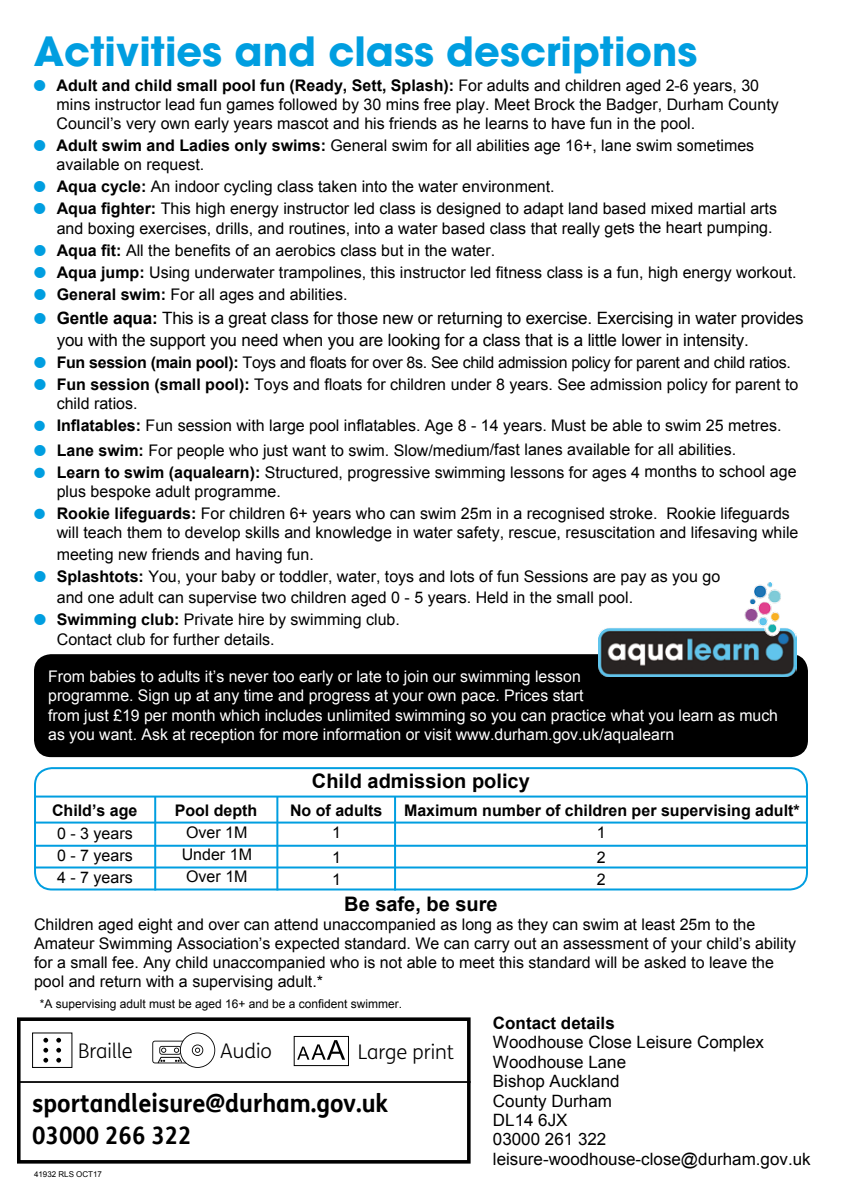
<style>
.page{position:relative;width:842px;height:1191px;background:#fff}
.page>*{position:absolute;margin:0;border:0;box-sizing:border-box;transform-origin:0 0}
.t1{font:700 40px "Avant Garde";color:#009ee0}
.t2{font:700 24.8px "FS Me";color:#000;scale:.95 1}
.t3{font:700 24px "FS Me";color:#000;scale:.95 1}
.t4{font:300 20.2px "FS Me";color:#000}
.t5{font:700 20px "Arial";color:#000}
.t6{font:17px/19.4px "Arial";letter-spacing:-.01em;color:#000}
.t7{font:700 17px "Arial";color:#000}
.t8{font:16px/22px "Arial";color:#000}
.t9{font:16px/19.2px "Arial";color:#fff}
.t10{font:16px/22px "Arial";letter-spacing:-.02em;color:#000}
.t11{font:700 16px "Arial";color:#000}
.t12{font:12px "Arial";color:#000}
.t13{font:8px "Arial";color:#000}
.s1{font-family:"Monotype Sorts";font-size:15px;color:#009ee0}
.s2{font-weight:700}
.s3{font-family:"Monotype Sorts";font-size:14px;color:#009ee0}
</style>
<div class="page">
<div style="left:17px;top:1017px;width:454px;height:146px;border:4px solid #000"></div>
<svg style="left:43px;top:1037px;width:5px;height:25px"></svg>
<svg style="left:56px;top:1037px;width:5px;height:25px"></svg>
<div style="left:294px;top:1036px;width:55px;height:30px;border:1px solid #000"></div>
<svg style="left:297px;top:1040px;width:48px;height:19px"></svg>
<svg style="left:152px;top:1040px;width:35px;height:24px"></svg>
<div style="left:180px;top:1033px;width:35px;height:34px;background:#fff;border-radius:50%"></div>
<div style="left:180px;top:1032px;width:35px;height:36px;border:2px solid #000;border-radius:50%"></div>
<div style="left:192px;top:1044px;width:11px;height:12px;border:2px solid #000;border-radius:50%"></div>
<svg style="left:195px;top:1047px;width:5px;height:5px"></svg>
<hr style="left:17px;top:1081px;width:454px;height:2px;background:#000">
<div style="left:34px;top:767px;width:774px;height:123px;border:2px solid #009ee0;border-radius:17px"></div>
<hr style="left:34px;top:795px;width:773px;height:2px;background:#009ee0">
<hr style="left:34px;top:821px;width:773px;height:2px;background:#009ee0">
<hr style="left:34px;top:844px;width:773px;height:2px;background:#009ee0">
<hr style="left:34px;top:866px;width:773px;height:2px;background:#009ee0">
<hr style="left:276px;top:797px;width:2px;height:93px;background:#009ee0">
<hr style="left:154px;top:797px;width:2px;height:93px;background:#009ee0">
<hr style="left:394px;top:797px;width:2px;height:93px;background:#009ee0">
<div style="left:34px;top:654px;width:774px;height:103px;background:#000;border-radius:17px"></div>
<img style="left:598px;top:583px;width:199px;height:94px">
<h1 class="t1" style="left:34px;top:25px;width:665px">Activities and class descriptions</h1>
<p class="t8" style="left:57px;top:76px;width:724px;line-height:19.2px;text-indent:-23px"><span class="s1">l</span> <span class="s2">Adult and child small pool fun (Ready, Sett, Splash):</span> For adults and children aged 2-6 years, 30 mins instructor lead fun games followed by 30 mins free play. Meet Brock the Badger, Durham County<br>Council’s very own early years mascot and his friends as he learns to have fun in the pool.</p>
<p class="t8" style="left:57px;top:136px;width:699px;line-height:19.4px;text-indent:-23px"><span class="s1">l</span> <span class="s2">Adult swim and Ladies only swims:</span> General swim for all abilities age 16+, lane swim sometimes available on request.</p>
<p class="t8" style="left:34px;top:176px;width:744px"><span class="s1">l</span> <span class="s2">Aqua cycle:</span> An indoor cycling class taken into the water environment.<br><span class="s1">l</span> <span class="s2">Aqua fighter:</span> This high energy instructor led class is designed to adapt land based mixed martial arts</p>
<p class="t8" style="left:34px;top:217px;width:764px;text-indent:23px">and boxing exercises, drills, and routines, into a water based class that really gets the heart pumping.<br><span class="s1">l</span> <span class="s2">Aqua fit:</span> All the benefits of an aerobics class but in the water.<br><span class="s1">l</span> <span class="s2">Aqua jump:</span> Using underwater trampolines, this instructor led fitness class is a fun, high energy workout. <span class="s1">l</span> <span class="s2">General swim:</span> For all ages and abilities.</p>
<p class="t6" style="left:57px;top:307px;width:748px;line-height:21.6px;text-indent:-23px"><span class="s1">l</span> <span class="s2">Gentle aqua:</span> This is a great class for those new or returning to exercise. Exercising in water provides you with the support you need when you are looking for a class that is a little lower in intensity.</p>
<p class="t10" style="left:34px;top:351px;width:766px"><span class="s1">l</span> <span class="s2">Fun session (main pool):</span> Toys and floats for over 8s. See child admission policy for parent and child ratios. <span class="s1">l</span> <span class="s2">Fun session (small pool):</span> Toys and floats for children under 8 years. See admission policy for parent to</p>
<p class="t8" style="left:34px;top:393px;width:749px;text-indent:23px">child ratios.<br><span class="s3">l</span> <span class="s2">Inflatables:</span> Fun session with large pool inflatables. Age 8 - 14 years. Must be able to swim 25 metres.</p>
<p class="t8" style="left:34px;top:439px;width:764px"><span class="s1">l</span> <span class="s2">Lane swim:</span> For people who just want to swim. Slow/medium/fast lanes available for all abilities.<br><span class="s3">l</span> <span class="s2">Learn to swim (aqualearn):</span> Structured, progressive swimming lessons for ages 4 months to school age</p>
<p class="t8" style="left:34px;top:480px;width:757px;text-indent:23px">plus bespoke adult programme.<br><span class="s3">l</span> <span class="s2">Rookie lifeguards:</span> For children 6+ years who can swim 25m in a recognised stroke. Rookie lifeguards</p>
<p class="t8" style="left:57px;top:521px;width:743px">will teach them to develop skills and knowledge in water safety, rescue, resuscitation and lifesaving while</p>
<p class="t8" style="left:57px;top:543px;width:259px">meeting new friends and having fun.</p>
<p class="t8" style="left:34px;top:565px;width:688px"><span class="s1">l</span> <span class="s2">Splashtots:</span> You, your baby or toddler, water, toys and lots of fun Sessions are pay as you go</p>
<p class="t8" style="left:57px;top:587px;width:578px">and one adult can supervise two children aged 0 - 5 years. Held in the small pool.</p>
<p class="t8" style="left:34px;top:609px;width:367px"><span class="s1">l</span> <span class="s2">Swimming club:</span> Private hire by swimming club.</p>
<p class="t8" style="left:57px;top:628px;width:219px">Contact club for further details.</p>
<p class="t9" style="left:48px;top:667px;width:731px">From babies to adults it’s never too early or late to join our swimming lesson<br>programme. Sign up at any time and progress at your own pace. Prices start<br>from just £19 per month which includes unlimited swimming so you can practice what you learn as much as you want. Ask at reception for more information or visit www.durham.gov.uk/aqualearn</p>
<p class="t5" style="left:312px;top:768px;width:219px">Child admission policy</p>
<p class="t11" style="left:52px;top:799px;width:87px">Child’s age</p>
<p class="t11" style="left:175px;top:799px;width:84px">Pool depth</p>
<p class="t11" style="left:290px;top:799px;width:94px">No of adults</p>
<p class="t8" style="left:57px;top:822px;width:77px;text-align:justify">0 - 3 years 0 - 7 years 4 - 7 years</p>
<p class="t8" style="left:182px;top:821px;width:72px">Over 1M<br>Under 1M<br>Over 1M</p>
<p class="t8" style="left:332px;top:820px;width:10px;line-height:24.8px">1<br>1</p>
<p class="t8" style="left:332px;top:868px;width:10px">1</p>
<p class="t11" style="left:404px;top:799px;width:397px">Maximum number of children per supervising adult*</p>
<p class="t8" style="left:597px;top:820px;width:10px;line-height:24.8px">1<br>2</p>
<p class="t8" style="left:597px;top:868px;width:10px">2</p>
<p class="t5" style="left:344px;top:890px;width:155px">Be safe, be sure</p>
<p class="t8" style="left:34px;top:914px;width:764px;line-height:19.2px">Children aged eight and over can attend unaccompanied as long as they can swim at least 25m to the Amateur Swimming Association’s expected standard. We can carry out an assessment of your child’s ability for a small fee. Any child unaccompanied who is not able to meet this standard will be asked to leave the pool and return with a supervising adult.*</p>
<p class="t12" style="left:40px;top:995px;width:364px">*A supervising adult must be aged 16+ and be a confident swimmer.</p>
<p class="t4" style="left:78px;top:1039px;width:56px">Braille</p>
<p class="t4" style="left:220px;top:1039px;width:53px">Audio</p>
<p class="t4" style="left:358px;top:1040px;width:98px">Large print</p>
<h2 class="t2" style="left:32px;top:1088px;width:376px">sportandleisure@durham.gov.uk</h2>
<h3 class="t3" style="left:32px;top:1120px;width:169px">03000 266 322</h3>
<p class="t13" style="left:34px;top:1169px;width:70px">41932 RLS OCT17</p>
<p class="t7" style="left:493px;top:1011px;width:123px">Contact details</p>
<p class="t6" style="left:493px;top:1032px;width:319px">Woodhouse Close Leisure Complex<br>Woodhouse Lane<br>Bishop Auckland<br>County Durham<br>DL14 6JX<br>03000 261 322 leisure-woodhouse-close@durham.gov.uk</p>
</div>
